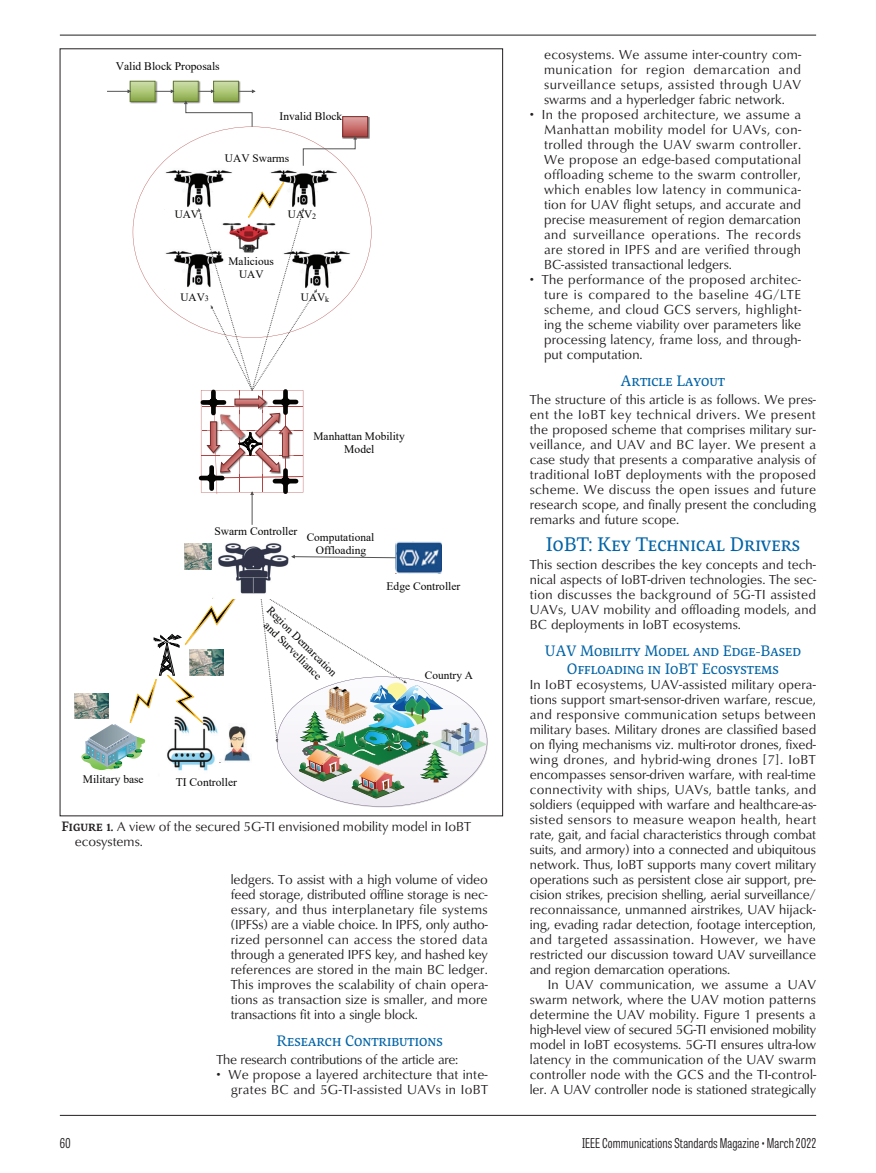
<style>
.page{position:relative;width:876px;height:1173px;background:#fff}
.page>*{position:absolute;margin:0;border:0;box-sizing:border-box;transform-origin:0 0}
.t1{font:19.5px "Servus Slab";color:#0163a7}
.t2{font:15px/18px "Servus Slab";color:#0163a7;text-align:center}
.t3{font:13.5px/15px "Classico URW";color:#231f20;text-align:justify}
.t4{font:300 13.5px "Tablet Gothic Compressed";letter-spacing:.01em;color:#231f20}
.t5{font:13.5px "Classico URW";letter-spacing:-.02em;color:#231f20}
.t6{font:13.5px "Tablet Gothic Compressed Light SC800";color:#231f20}
.t7{font:11.55px "Times New Roman";color:#040503}
.t8{font:11.4px/13px "Times New Roman";color:#040503;text-align:center}
.t9{font:11.25px "Times New Roman";color:#040503}
.s1{font-size:8.1px}
.s2{font-family:"Servus Slab";font-weight:500}
</style>
<div class="page">
<hr style="left:60px;top:35px;width:756px;height:1px;background:#231f20">
<hr style="left:60px;top:1115px;width:756px;height:1px;background:#231f20">
<img style="left:396px;top:541px;width:45px;height:33px">
<img style="left:185px;top:544px;width:27px;height:25px">
<img style="left:244px;top:728px;width:6px;height:34px">
<svg style="left:81px;top:598px;width:163px;height:172px"></svg>
<svg style="left:260px;top:599px;width:228px;height:208px"></svg>
<img style="left:213px;top:543px;width:76px;height:56px">
<img style="left:189px;top:650px;width:34px;height:25px">
<img style="left:75px;top:693px;width:34px;height:25px">
<svg style="left:291px;top:555px;width:105px;height:3px"></svg>
<hr style="left:252px;top:492px;width:1px;height:33px;background:#535453">
<svg style="left:133px;top:127px;width:238px;height:199px"></svg>
<img style="left:317px;top:247px;width:33px;height:43px">
<img style="left:165px;top:166px;width:68px;height:43px">
<img style="left:269px;top:166px;width:68px;height:43px">
<img style="left:165px;top:246px;width:32px;height:43px">
<svg style="left:197px;top:182px;width:120px;height:313px"></svg>
<img style="left:357px;top:116px;width:12px;height:23px">
<svg style="left:344px;top:118px;width:22px;height:17px"></svg>
<div style="left:342px;top:116px;width:26px;height:21px;border:1px solid #7a2d2c"></div>
<svg style="left:303px;top:136px;width:54px;height:30px"></svg>
<svg style="left:107px;top:81px;width:148px;height:46px"></svg>
<p class="t7" style="left:116px;top:58px;width:105px">Valid Block Proposals</p>
<p class="t8" style="left:279px;top:110px;width:64px">Invalid Block</p>
<p class="t8" style="left:225px;top:151px;width:66px">UAV Swarms</p>
<p class="t9" style="left:175px;top:207px;width:30px">UAV<span class="s1">1</span></p>
<p class="t9" style="left:288px;top:207px;width:30px">UAV<span class="s1">2</span></p>
<p class="t8" style="left:228px;top:254px;width:47px">Malicious</p>
<p class="t9" style="left:239px;top:266px;width:26px">UAV</p>
<p class="t9" style="left:180px;top:289px;width:30px">UAV<span class="s1">3</span></p>
<p class="t9" style="left:301px;top:290px;width:30px">UAV<span class="s1">k</span></p>
<p class="t8" style="left:313px;top:429px;width:93px">Manhattan Mobility</p>
<p class="t7" style="left:344px;top:440px;width:32px">Model</p>
<p class="t7" style="left:214px;top:523px;width:84px">Swarm Controller</p>
<p class="t8" style="left:307px;top:530px;width:69px">Computational</p>
<p class="t7" style="left:316px;top:542px;width:52px">Offloading</p>
<p class="t7" style="left:386px;top:578px;width:75px">Edge Controller</p>
<p class="t8" style="left:274px;top:603px;width:96px;rotate:45deg">Region Demarcation and Survelliance</p>
<p class="t7" style="left:83px;top:771px;width:62px">Military base</p>
<p class="t7" style="left:176px;top:773px;width:63px">TI Controller</p>
<p class="t9" style="left:425px;top:667px;width:50px">Country A</p>
<p class="t3" style="left:75px;top:818px;width:397px;text-indent:-14px"><span class="s2">FIGURe 1.</span> A view of the secured 5G-TI envisioned mobility model in IoBT ecosystems.</p>
<p class="t3" style="left:231px;top:871px;width:259px">ledgers. To assist with a high volume of video feed storage, distributed offline storage is nec&shy;essary, and thus interplanetary file systems (IPFSs) are a viable choice. In IPFS, only autho&shy;rized personnel can access the stored data through a generated IPFS key, and hashed key references are stored in the main BC ledger.<br>This improves the scalability of chain opera&shy;tions as transaction size is smaller, and more transactions fit into a single block.</p>
<p class="t2" style="left:276px;top:1032px;width:168px">Research Contributions</p>
<p class="t5" style="left:216px;top:1050px;width:243px">The research contributions of the article are:</p>
<p class="t3" style="left:216px;top:1066px;width:273px;text-align:right">• We propose a layered architecture that inte&shy;grates BC and 5G-TI-assisted UAVs in IoBT</p>
<p class="t3" style="left:544px;top:46px;width:259px">ecosystems. We assume inter-country com&shy;munication for region demarcation and surveillance setups, assisted through UAV swarms and a hyperledger fabric network.</p>
<p class="t3" style="left:544px;top:106px;width:259px;text-indent:-14px">• In the proposed architecture, we assume a Manhattan mobility model for UAVs, con&shy;trolled through the UAV swarm controller.<br>We propose an edge-based computational offloading scheme to the swarm controller, which enables low latency in communica&shy;tion for UAV flight setups, and accurate and precise measurement of region demarcation and surveillance operations. The records are stored in IPFS and are verified through BC-assisted transactional ledgers.</p>
<p class="t3" style="left:544px;top:271px;width:259px;text-indent:-14px">• The performance of the proposed architec&shy;ture is compared to the baseline 4G/LTE scheme, and cloud GCS servers, highlight&shy;ing the scheme viability over parameters like processing latency, frame loss, and through&shy;put computation.</p>
<p class="t2" style="left:621px;top:372px;width:106px">Article Layout</p>
<p class="t3" style="left:530px;top:391px;width:288px">The structure of this article is as follows. We pres&shy;ent the IoBT key technical drivers. We present the proposed scheme that comprises military sur&shy;veillance, and UAV and BC layer. We present a case study that presents a comparative analysis of traditional IoBT deployments with the proposed scheme. We discuss the open issues and future research scope, and finally present the concluding remarks and future scope.</p>
<h1 class="t1" style="left:546px;top:531px;width:256px">IoBT: Key Technical Drivers</h1>
<p class="t3" style="left:530px;top:556px;width:288px">This section describes the key concepts and tech&shy;nical aspects of IoBT-driven technologies. The sec&shy;tion discusses the background of 5G-TI assisted UAVs, UAV mobility and offloading models, and BC deployments in IoBT ecosystems.</p>
<p class="t2" style="left:545px;top:642px;width:258px">UAV Mobility Model and Edge-Based<br>Offloading in IoBT Ecosystems</p>
<p class="t3" style="left:530px;top:676px;width:288px">In IoBT ecosystems, UAV-assisted military opera&shy;tions support smart-sensor-driven warfare, rescue, and responsive communication setups between military bases. Military drones are classified based on flying mechanisms viz. multi-rotor drones, fixed&shy;wing drones, and hybrid-wing drones [7]. IoBT encompasses sensor-driven warfare, with real-time connectivity with ships, UAVs, battle tanks, and soldiers (equipped with warfare and healthcare-as&shy;sisted sensors to measure weapon health, heart rate, gait, and facial characteristics through combat suits, and armory) into a connected and ubiquitous network. Thus, IoBT supports many covert military operations such as persistent close air support, pre&shy;cision strikes, precision shelling, aerial surveillance/ reconnaissance, unmanned airstrikes, UAV hijack&shy;ing, evading radar detection, footage interception, and targeted assassination. However, we have restricted our discussion toward UAV surveillance and region demarcation operations.</p>
<p class="t3" style="left:530px;top:976px;width:288px;text-indent:18px">In UAV communication, we assume a UAV swarm network, where the UAV motion patterns determine the UAV mobility. Figure 1 presents a high-level view of secured 5G-TI envisioned mobility model in IoBT ecosystems. 5G-TI ensures ultra-low latency in the communication of the UAV swarm controller node with the GCS and the TI-control&shy;ler. A UAV controller node is stationed strategically</p>
<p class="t6" style="left:60px;top:1134px;width:12px">60</p>
<p class="t4" style="left:582px;top:1134px;width:235px">IEEE Communications Standards Magazine • March 2022</p>
</div>
